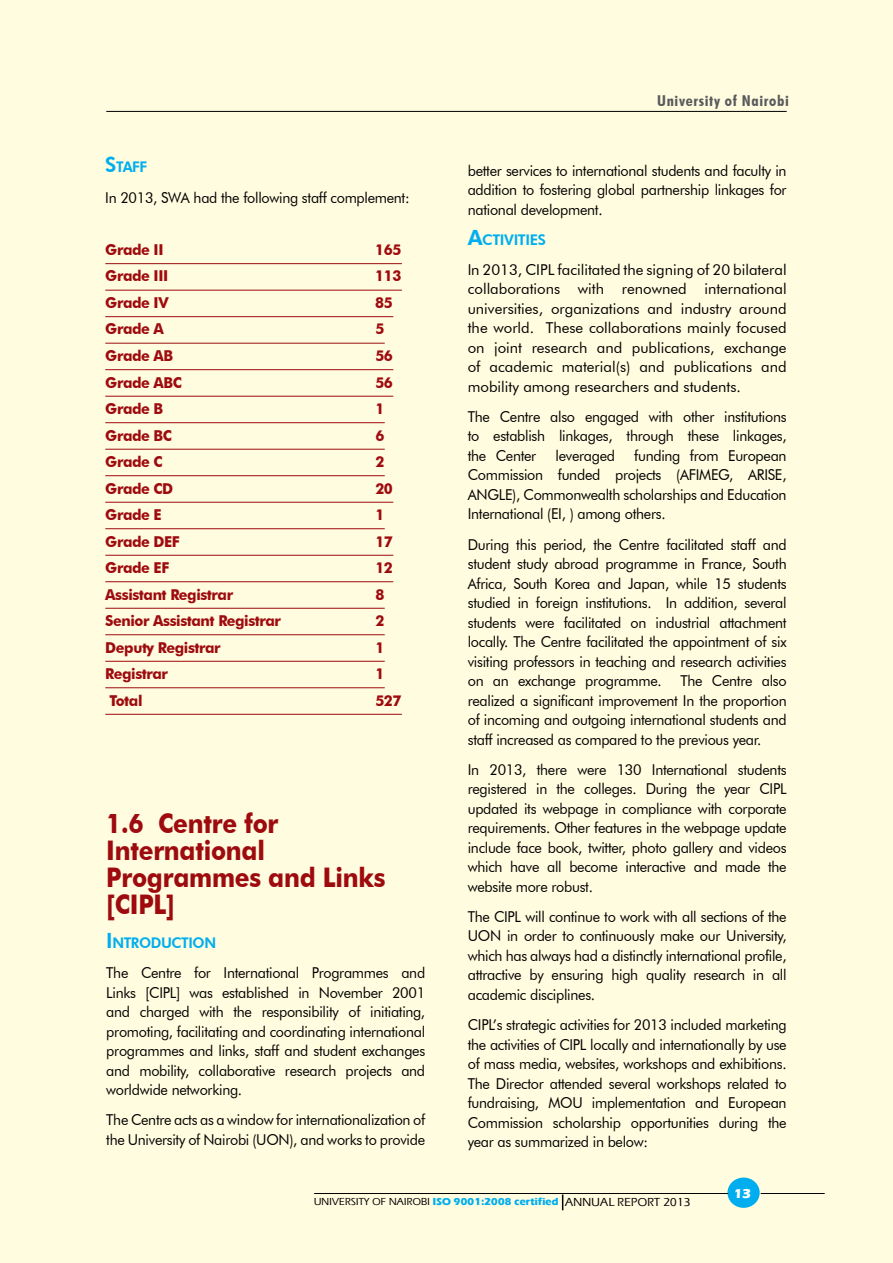
<style>
.page{position:relative;width:893px;height:1263px;background:#fffcdf}
.page>*{position:absolute;margin:0;border:0;box-sizing:border-box;transform-origin:0 0}
.t1{font:700 27px/27px "Futura BT";letter-spacing:-.01em;color:#9e0b0f;scale:.9 1}
.t2{font:15px/19.5px "Futura BT";letter-spacing:-.02em;color:#000;text-align:justify;scale:.96 1}
.t3{font:700 15px "Futura BT";letter-spacing:-.03em;color:#9e0b0f;scale:.96 1}
.t4{font:700 condensed 15px "Futura BT";letter-spacing:.04em;color:#58595b;scale:1.08 1}
.t5{font:800 14.7px "Futura BT";letter-spacing:-.03em;color:#00aeef;scale:.96 1}
.t6{font:800 14.7px "Futura BT";letter-spacing:-.03em;color:#00aeef}
.t7{font:700 13.5px "Eras IT Cby BT";color:#fff}
.t8{font:700 10.5px "Eras ITC";color:#00aeef}
.s1{font-size:21px}
.s2{font-weight:500;color:#000}
.s3{font-weight:500;font-size:12px;color:#000}
</style>
<div class="page">
<hr style="left:106px;top:111px;width:681px;height:1px;background:#000">
<div style="left:727px;top:1177px;width:33px;height:31px;background:#00aeef;border-radius:50%"></div>
<hr style="left:314px;top:1193px;width:414px;height:1px;background:#000">
<hr style="left:761px;top:1193px;width:64px;height:1px;background:#000">
<svg style="left:562px;top:1194px;width:1px;height:16px"></svg>
<hr style="left:105px;top:263px;width:297px;height:1px;background:#9e0b0f">
<hr style="left:105px;top:290px;width:297px;height:1px;background:#9e0b0f">
<hr style="left:105px;top:316px;width:288px;height:1px;background:#9e0b0f">
<hr style="left:105px;top:343px;width:280px;height:1px;background:#9e0b0f">
<hr style="left:105px;top:369px;width:288px;height:1px;background:#9e0b0f">
<hr style="left:105px;top:396px;width:288px;height:1px;background:#9e0b0f">
<hr style="left:105px;top:422px;width:280px;height:1px;background:#9e0b0f">
<hr style="left:105px;top:449px;width:280px;height:1px;background:#9e0b0f">
<hr style="left:105px;top:475px;width:280px;height:1px;background:#9e0b0f">
<hr style="left:105px;top:502px;width:288px;height:1px;background:#9e0b0f">
<hr style="left:105px;top:528px;width:280px;height:1px;background:#9e0b0f">
<hr style="left:105px;top:555px;width:288px;height:1px;background:#9e0b0f">
<hr style="left:105px;top:581px;width:288px;height:1px;background:#9e0b0f">
<hr style="left:105px;top:608px;width:280px;height:1px;background:#9e0b0f">
<hr style="left:105px;top:634px;width:280px;height:1px;background:#9e0b0f">
<hr style="left:105px;top:661px;width:280px;height:1px;background:#9e0b0f">
<hr style="left:105px;top:687px;width:280px;height:1px;background:#9e0b0f">
<hr style="left:105px;top:714px;width:297px;height:1px;background:#9e0b0f">
<p class="t5" style="left:105px;top:158px;width:45px"><span class="s1">S</span>TAFF</p>
<p class="t2" style="left:105px;top:187px;width:319px">In 2013, SWA had the following staff complement:</p>
<p class="t3" style="left:105px;top:240px;width:56px">Grade II</p>
<p class="t3" style="left:375px;top:240px;width:29px">165</p>
<p class="t3" style="left:105px;top:267px;width:56px">Grade III</p>
<p class="t3" style="left:375px;top:267px;width:29px">113</p>
<p class="t3" style="left:105px;top:293px;width:67px">Grade IV</p>
<p class="t3" style="left:375px;top:293px;width:20px">85</p>
<p class="t3" style="left:105px;top:320px;width:87px">Grade A</p>
<p class="t3" style="left:375px;top:320px;width:11px">5</p>
<p class="t3" style="left:105px;top:347px;width:72px">Grade AB</p>
<p class="t3" style="left:375px;top:347px;width:20px">56</p>
<p class="t3" style="left:105px;top:373px;width:81px">Grade ABC</p>
<p class="t3" style="left:375px;top:373px;width:20px">56</p>
<p class="t3" style="left:105px;top:400px;width:62px">Grade B</p>
<p class="t3" style="left:375px;top:400px;width:11px">1</p>
<p class="t3" style="left:105px;top:426px;width:71px">Grade BC</p>
<p class="t3" style="left:375px;top:426px;width:11px">6</p>
<p class="t3" style="left:105px;top:453px;width:61px">Grade C</p>
<p class="t3" style="left:375px;top:453px;width:11px">2</p>
<p class="t3" style="left:105px;top:479px;width:72px">Grade CD</p>
<p class="t3" style="left:375px;top:479px;width:20px">20</p>
<p class="t3" style="left:105px;top:506px;width:81px">Grade E</p>
<p class="t3" style="left:375px;top:506px;width:11px">1</p>
<p class="t3" style="left:105px;top:532px;width:79px">Grade DEF</p>
<p class="t3" style="left:375px;top:532px;width:20px">17</p>
<p class="t3" style="left:105px;top:559px;width:68px">Grade EF</p>
<p class="t3" style="left:375px;top:559px;width:20px">12</p>
<p class="t3" style="left:105px;top:585px;width:135px">Assistant Registrar</p>
<p class="t3" style="left:375px;top:585px;width:11px">8</p>
<p class="t3" style="left:105px;top:612px;width:185px">Senior Assistant Registrar</p>
<p class="t3" style="left:375px;top:612px;width:11px">2</p>
<p class="t3" style="left:105px;top:638px;width:122px">Deputy Registrar</p>
<p class="t3" style="left:375px;top:638px;width:11px">1</p>
<p class="t3" style="left:105px;top:665px;width:67px">Registrar</p>
<p class="t3" style="left:375px;top:665px;width:11px">1</p>
<p class="t3" style="left:109px;top:691px;width:36px">Total</p>
<p class="t3" style="left:375px;top:691px;width:29px">527</p>
<h1 class="t1" style="left:106px;top:809px;width:312px">1.6 Centre for<br>I nternational<br>Programmes and Links [CI PL]</h1>
<p class="t5" style="left:106px;top:934px;width:116px"><span class="s1">I</span> NTRODUCTION</p>
<p class="t2" style="left:106px;top:963px;width:334px">The Centre for International Programmes and Links [CIPL] was established in November 2001 and charged with the responsibility of initiating, promoting, facilitating and coordinating international programmes and links, staff and student exchanges and mobility, collaborative research projects and worldwide networking.</p>
<p class="t2" style="left:106px;top:1110px;width:334px">The Centre acts as a window for internationalization of the University of Nairobi (UON), and works to provide</p>
<p class="t4" style="left:657px;top:92px;width:123px">University of Nairobi</p>
<p class="t2" style="left:468px;top:160px;width:334px">better services to international students and faculty in addition to fostering global partnership linkages for national development.</p>
<p class="t6" style="left:468px;top:230px;width:80px"><span class="s1">A</span>CTIVITIES</p>
<p class="t2" style="left:468px;top:260px;width:334px">In 2013, CIPL facilitated the signing of 20 bilateral collaborations with renowned international universities, organizations and industry around the world. These collaborations mainly focused on joint research and publications, exchange of academic material(s) and publications and mobility among researchers and students.</p>
<p class="t2" style="left:468px;top:407px;width:334px">The Centre also engaged with other institutions to establish linkages, through these linkages, the Center</p>
<p class="t2" style="left:468px;top:446px;width:334px;text-indent:166px">funding from European Commission funded projects (AFIMEG, ARISE, ANGLE), Commonwealth scholarships and Education International (EI, ) among others.</p>
<p class="t2" style="left:468px;top:534px;width:334px">During this period, the Centre facilitated staff and student study abroad programme in France, South Africa, South Korea and Japan, while 15 students studied in foreign institutions. In addition, several students were facilitated on industrial attachment locally. The Centre facilitated the appointment of six visiting professors in teaching and research activities on an exchange programme.</p>
<p class="t2" style="left:555px;top:446px;width:64px">leveraged</p>
<p class="t2" style="left:468px;top:671px;width:334px;text-indent:213px">The Centre also realized a significant improvement In the proportion of incoming and outgoing international students and staff increased as compared to the previous year.</p>
<p class="t2" style="left:468px;top:759px;width:334px">In 2013, there were 130 International students registered in the colleges. During the year CIPL updated its webpage in compliance with corporate requirements. Other features in the webpage update include face book, twitter, photo gallery and videos which have all become interactive and made the website more robust.</p>
<p class="t2" style="left:468px;top:907px;width:334px">The CIPL will continue to work with all sections of the UON in order to continuously make our University, which has always had a distinctly international profile, attractive by ensuring high quality research in all academic disciplines.</p>
<p class="t2" style="left:468px;top:1015px;width:334px">CIPL’s strategic activities for 2013 included marketing the activities of CIPL locally and internationally by use of mass media, websites, workshops and exhibitions.<br>The Director attended several workshops related to fundraising, MOU implementation and European Commission scholarship opportunities during the year as summarized in below:</p>
<p class="t8" style="left:314px;top:1195px;width:379px"><span class="s2">UNIVERSITY OF NAIROBI</span> ISO 9001:2008 certified <span class="s3">ANNUAL REPORT 2013</span></p>
<p class="t7" style="left:734px;top:1185px;width:18px">13</p>
</div>
